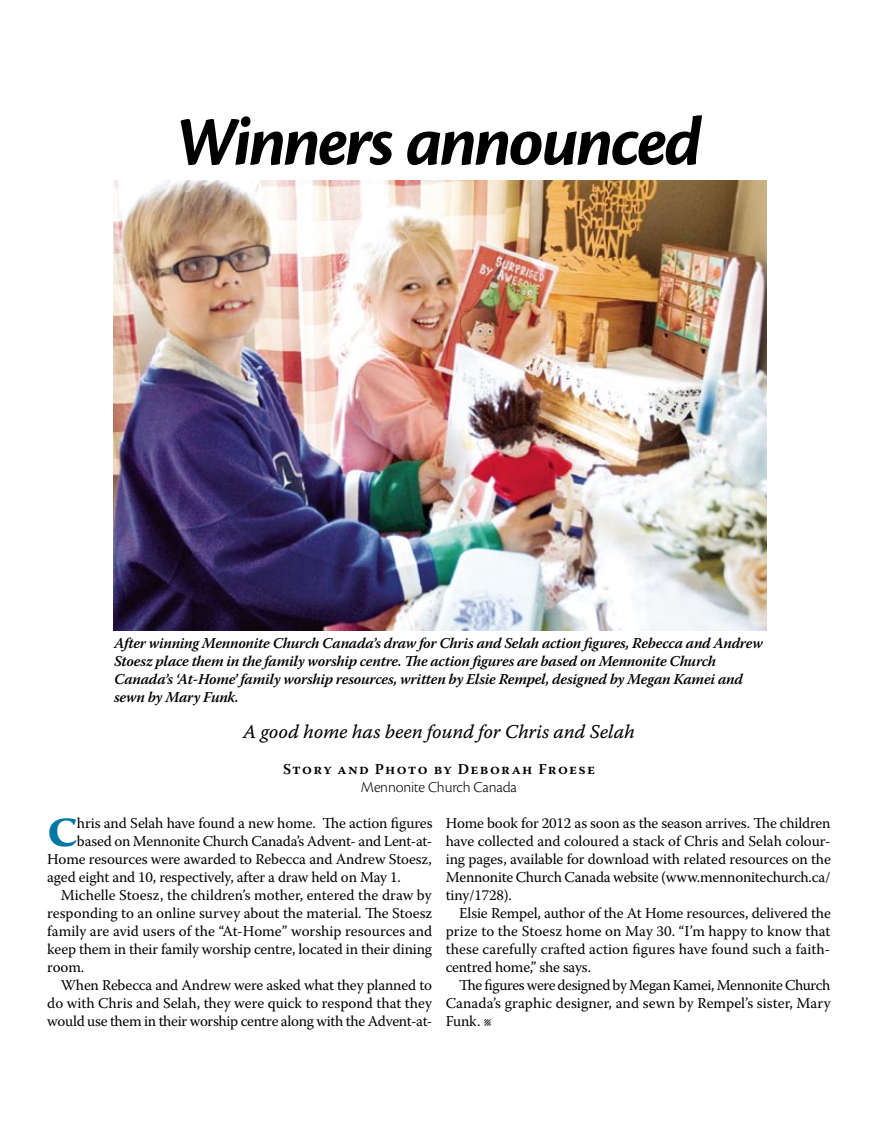
<style>
.page{position:relative;width:878px;height:1148px;background:#fff}
.page>*{position:absolute;margin:0;border:0;box-sizing:border-box;transform-origin:0 0}
.t1{font:italic 700 72px "Cronos Pro";letter-spacing:-.04em;color:#000}
.t2{font:700 40.65px "Sava Pro";color:#0077a5}
.t3{font:19.5px "Warnock Pro It Capt";letter-spacing:-.015em;color:#000}
.t4{font:300 15.75px "Cronos Pro";letter-spacing:-.015em;color:#000}
.t5{font:15px/18px "Warnock Pro";letter-spacing:-.01em;color:#000;text-align:justify}
.t6{font:italic 600 15px/18px "Warnock Pro";letter-spacing:-.015em;color:#000}
.t7{font:600 15px "Warnock Pro";letter-spacing:.085em;color:#000}
</style>
<div class="page">
<img style="left:113px;top:180px;width:653px;height:450px">
<h1 class="t1" style="left:176px;top:100px;width:527px">Winners announced</h1>
<p class="t6" style="left:114px;top:634px;width:650px">After winning Mennonite Church Canada’s draw for Chris and Selah action figures, Rebecca and Andrew Stoesz place them in the family worship centre. The action figures are based on Mennonite Church Canada’s ‘At-Home’ family worship resources, written by Elsie Rempel, designed by Megan Kamei and sewn by Mary Funk.</p>
<h3 class="t3" style="left:243px;top:719px;width:393px">A good home has been found for Chris and Selah</h3>
<p class="t7" style="left:283px;top:759px;width:313px">Story and Photo by Deborah Froese</p>
<p class="t4" style="left:361px;top:777px;width:157px">Mennonite Church Canada</p>
<h2 class="t2" style="left:47px;top:805px;width:32px">C</h2>
<p class="t5" style="left:77px;top:814px;width:357px">hris and Selah have found a new home. The action figures</p>
<p class="t5" style="left:77px;top:832px;width:357px">based on Mennonite Church Canada’s Advent- and Lent-at-</p>
<p class="t5" style="left:47px;top:850px;width:386px">Home resources were awarded to Rebecca and Andrew Stoesz,</p>
<p class="t5" style="left:47px;top:868px;width:355px">aged eight and 10, respectively, after a draw held on May 1.</p>
<p class="t5" style="left:61px;top:886px;width:372px">Michelle Stoesz, the children’s mother, entered the draw by</p>
<p class="t5" style="left:47px;top:904px;width:386px">responding to an online survey about the material. The Stoesz</p>
<p class="t5" style="left:47px;top:922px;width:386px">family are avid users of the “At-Home” worship resources and</p>
<p class="t5" style="left:47px;top:940px;width:386px">keep them in their family worship centre, located in their dining</p>
<p class="t5" style="left:47px;top:958px;width:38px">room.</p>
<p class="t5" style="left:61px;top:976px;width:373px">When Rebecca and Andrew were asked what they planned to</p>
<p class="t5" style="left:47px;top:994px;width:386px">do with Chris and Selah, they were quick to respond that they</p>
<p class="t5" style="left:47px;top:1012px;width:386px">would use them in their worship centre along with the Advent-at-</p>
<p class="t5" style="left:446px;top:814px;width:386px">Home book for 2012 as soon as the season arrives. The children have collected and coloured a stack of Chris and Selah colour&shy;ing pages, available for download with related resources on the Mennonite Church Canada website (www.mennonitechurch.ca/ tiny/1728).</p>
<p class="t5" style="left:446px;top:904px;width:386px;text-indent:14px">Elsie Rempel, author of the At Home resources, delivered the prize to the Stoesz home on May 30. “I’m happy to know that these carefully crafted action figures have found such a faith&shy;centred home,” she says.</p>
<p class="t5" style="left:446px;top:976px;width:386px;text-indent:14px">The figures were designed by Megan Kamei, Mennonite Church Canada’s graphic designer, and sewn by Rempel’s sister, Mary Funk. l</p>
</div>
